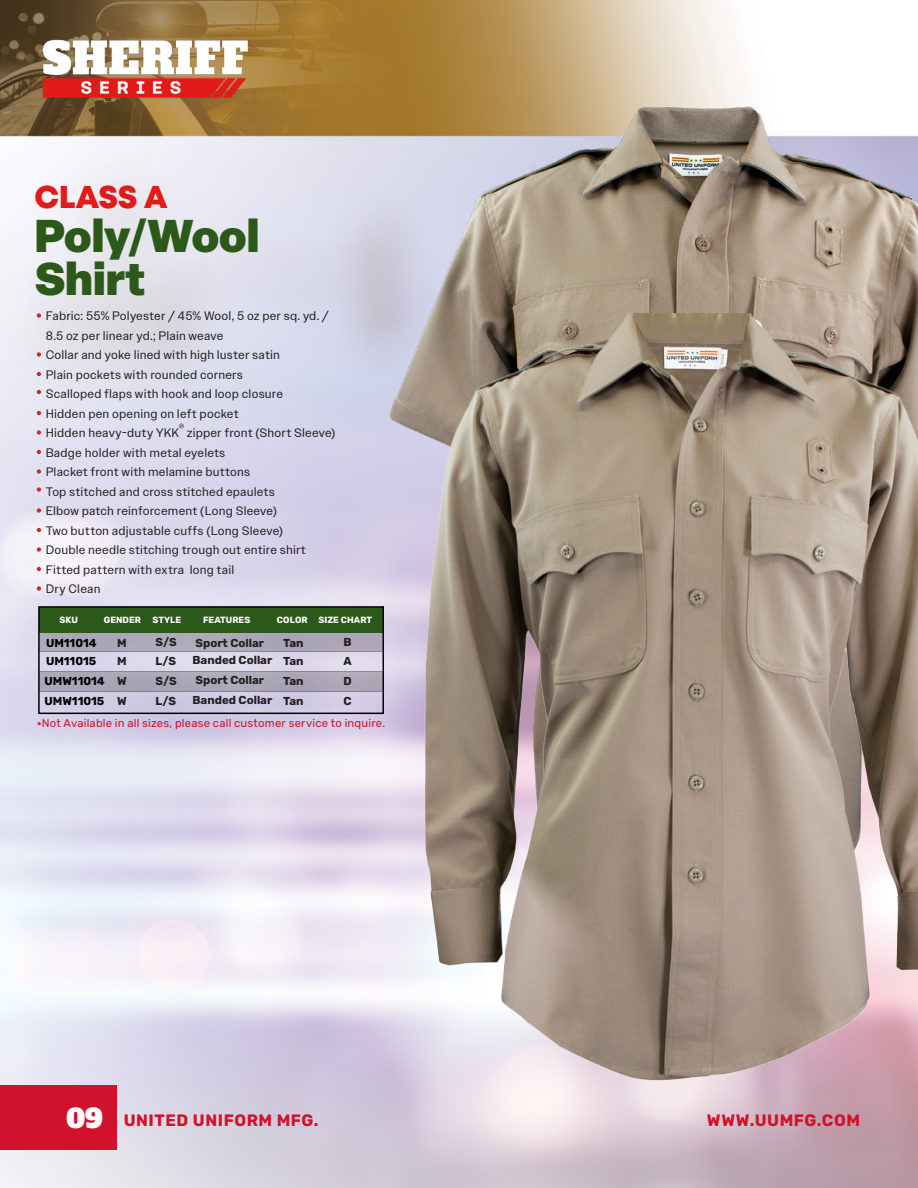
<style>
.page{position:relative;width:918px;height:1188px;background:#fff}
.page>*{position:absolute;margin:0;border:0;box-sizing:border-box;transform-origin:0 0}
.Item_Title{font:900 45.3px/43.5px "Elza";letter-spacing:-.005em;color:#2c591a}
.Item_Title-2{font:31.5px "Mont Heavy DEMO";letter-spacing:-.01em;color:#e21a1a}
.t1{font:25.5px "Alfa Slab One";color:#fff}
.t2{font:700 16.5px "Rubik";letter-spacing:.035em;color:#d1122c}
.Bullet_Points{font:12.3px/19.5px "Owners Text";letter-spacing:.015em;color:#231f20}
.t3{font:700 11.55px "Rubik";color:#231f20}
.t4{font:700 11.55px "Rubik";color:#000}
.t5{font:300 11.25px "Rubik";letter-spacing:.015em;color:#d1122c}
.t6{font:700 9px "Rubik";color:#fff}
.Bullet_Points-2{font:9px "Owners Text";color:#231f20}
</style>
<div class="page">
<img style="left:0;top:0;width:918px;height:1188px">
<img style="left:43px;top:36px;width:213px;height:62px">
<svg style="left:37px;top:313px;width:4px;height:5px"></svg>
<svg style="left:37px;top:352px;width:4px;height:5px"></svg>
<svg style="left:37px;top:372px;width:4px;height:4px"></svg>
<svg style="left:37px;top:390px;width:4px;height:4px"></svg>
<svg style="left:37px;top:411px;width:4px;height:4px"></svg>
<svg style="left:37px;top:430px;width:4px;height:5px"></svg>
<svg style="left:37px;top:450px;width:4px;height:4px"></svg>
<svg style="left:37px;top:469px;width:4px;height:5px"></svg>
<svg style="left:37px;top:487px;width:4px;height:5px"></svg>
<svg style="left:37px;top:508px;width:4px;height:5px"></svg>
<svg style="left:37px;top:528px;width:4px;height:4px"></svg>
<svg style="left:37px;top:547px;width:4px;height:5px"></svg>
<svg style="left:37px;top:567px;width:4px;height:4px"></svg>
<svg style="left:37px;top:586px;width:4px;height:5px"></svg>
<img style="left:391px;top:95px;width:527px;height:811px">
<img style="left:425px;top:314px;width:493px;height:767px">
<div style="left:39px;top:612px;width:344px;height:98px;background:#d7d3e8"></div>
<div style="left:39px;top:632px;width:344px;height:20px;background:#aba7b8"></div>
<div style="left:39px;top:671px;width:344px;height:20px;background:#aaa7b8"></div>
<div style="left:39px;top:607px;width:344px;height:26px;background:#2c591a"></div>
<hr style="left:39px;top:651px;width:343px;height:1px;background:#a8a8a8">
<hr style="left:39px;top:671px;width:343px;height:1px;background:#a8a8a8">
<hr style="left:39px;top:691px;width:343px;height:1px;background:#a8a8a8">
<div style="left:38px;top:606px;width:346px;height:108px;border:2px solid #000"></div>
<div style="left:0;top:1086px;width:116px;height:64px;background:#d1122c"></div>
<p class="Item_Title-2" style="left:34px;top:179px;width:135px">CLASS A</p>
<p class="Item_Title" style="left:35px;top:212px;width:226px">Poly/Wool<br>Shirt</p>
<p class="Bullet_Points" style="left:46px;top:306px;width:285px">Fabric: 55% Polyester / 45% Wool, 5 oz per sq. yd. /<br>8.5 oz per linear yd.; Plain weave</p>
<p class="Bullet_Points" style="left:46px;top:345px;width:236px">Collar and yoke lined with high luster satin</p>
<p class="Bullet_Points" style="left:46px;top:364px;width:199px">Plain pockets with rounded corners</p>
<p class="Bullet_Points" style="left:46px;top:384px;width:239px">Scalloped flaps with hook and loop closure</p>
<p class="Bullet_Points" style="left:46px;top:403px;width:194px">Hidden pen opening on left pocket</p>
<p class="Bullet_Points" style="left:46px;top:423px;width:135px">Hidden heavy-duty YKK</p>
<p class="Bullet_Points-2" style="left:179px;top:421px;width:6px">®</p>
<p class="Bullet_Points" style="left:187px;top:423px;width:150px">zipper front (Short Sleeve)</p>
<p class="Bullet_Points" style="left:46px;top:442px;width:181px">Badge holder with metal eyelets</p>
<p class="Bullet_Points" style="left:46px;top:462px;width:206px">Placket front with melamine buttons</p>
<p class="Bullet_Points" style="left:46px;top:481px;width:231px">Top stitched and cross stitched epaulets</p>
<p class="Bullet_Points" style="left:46px;top:501px;width:233px">Elbow patch reinforcement (Long Sleeve)</p>
<p class="Bullet_Points" style="left:46px;top:520px;width:239px">Two button adjustable cuffs (Long Sleeve)</p>
<p class="Bullet_Points" style="left:46px;top:540px;width:262px">Double needle stitching trough out entire shirt</p>
<p class="Bullet_Points" style="left:46px;top:559px;width:190px">Fitted pattern with extra long tail</p>
<p class="Bullet_Points" style="left:46px;top:579px;width:56px">Dry Clean</p>
<p class="t6" style="left:59px;top:615px;width:20px">SKU</p>
<p class="t6" style="left:104px;top:615px;width:39px">GENDER</p>
<p class="t6" style="left:152px;top:615px;width:30px">STYLE</p>
<p class="t6" style="left:203px;top:615px;width:49px">FEATURES</p>
<p class="t6" style="left:277px;top:615px;width:32px">COLOR</p>
<p class="t6" style="left:319px;top:615px;width:55px">SIZE CHART</p>
<p class="t3" style="left:117px;top:636px;width:11px">M</p>
<p class="t3" style="left:117px;top:655px;width:11px">M</p>
<p class="t3" style="left:117px;top:674px;width:11px">W</p>
<p class="t3" style="left:117px;top:694px;width:11px">W</p>
<p class="t3" style="left:156px;top:636px;width:23px">S/S</p>
<p class="t3" style="left:156px;top:654px;width:22px">L/S</p>
<p class="t3" style="left:156px;top:674px;width:23px">S/S</p>
<p class="t3" style="left:156px;top:694px;width:22px">L/S</p>
<p class="t3" style="left:343px;top:635px;width:10px">B</p>
<p class="t3" style="left:343px;top:654px;width:10px">A</p>
<p class="t3" style="left:343px;top:674px;width:10px">D</p>
<p class="t3" style="left:343px;top:694px;width:10px">C</p>
<p class="t4" style="left:46px;top:636px;width:52px">UM11014</p>
<p class="t4" style="left:46px;top:655px;width:52px">UM11015</p>
<p class="t4" style="left:45px;top:674px;width:62px">UMW11014</p>
<p class="t4" style="left:45px;top:694px;width:61px">UMW11015</p>
<p class="t3" style="left:195px;top:636px;width:70px">Sport Collar</p>
<p class="t3" style="left:283px;top:636px;width:22px">Tan</p>
<p class="t3" style="left:192px;top:653px;width:81px">Banded Collar</p>
<p class="t3" style="left:195px;top:673px;width:70px">Sport Collar</p>
<p class="t3" style="left:192px;top:693px;width:81px">Banded Collar</p>
<p class="t3" style="left:283px;top:654px;width:22px">Tan</p>
<p class="t3" style="left:283px;top:674px;width:22px">Tan</p>
<p class="t3" style="left:283px;top:694px;width:22px">Tan</p>
<p class="t5" style="left:37px;top:717px;width:350px">*Not Available in all sizes, please call customer service to inquire.</p>
<p class="t1" style="left:66px;top:1097px;width:38px">09</p>
<p class="t2" style="left:124px;top:1110px;width:196px">UNITED UNIFORM MFG.</p>
<p class="t2" style="left:707px;top:1110px;width:155px">WWW.UUMFG.COM</p>
</div>
